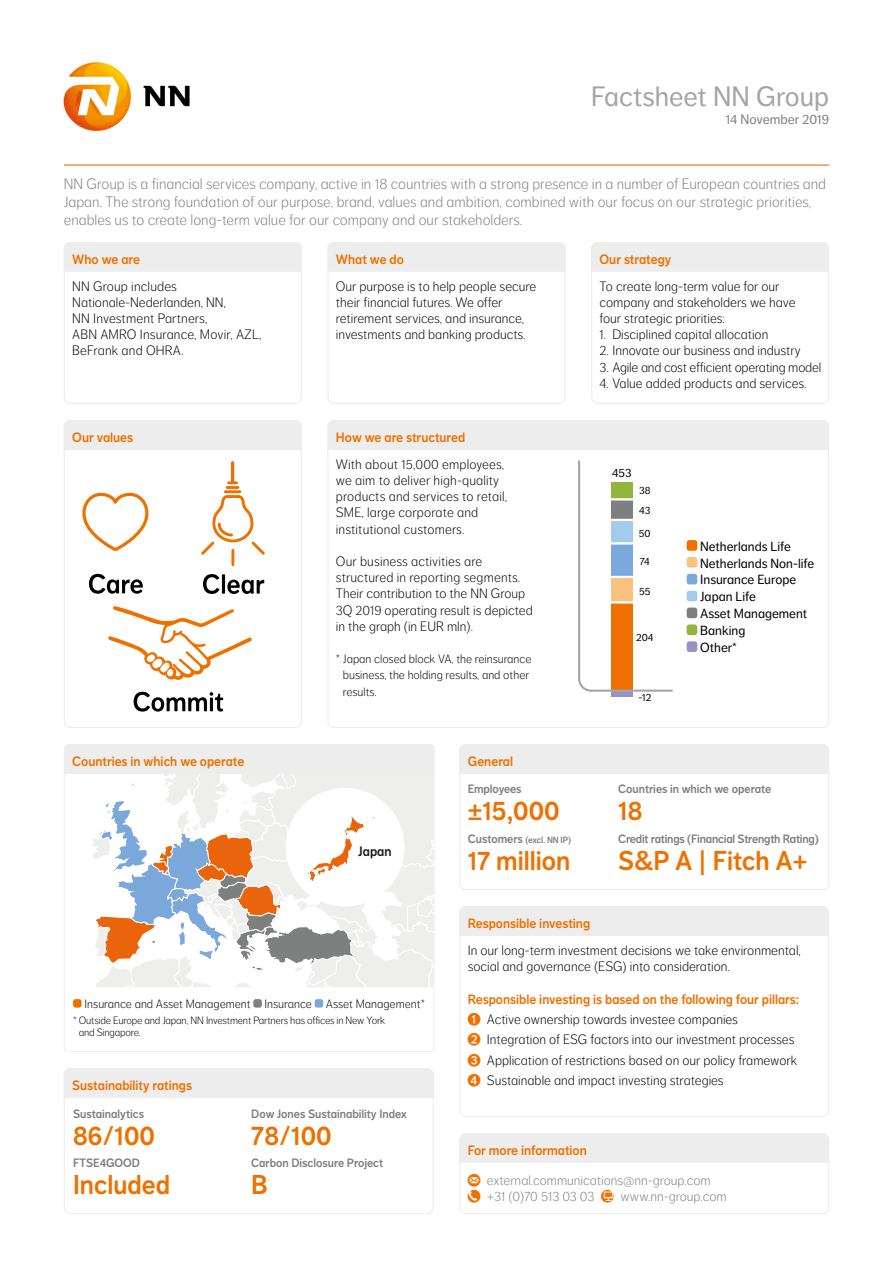
<style>
.page{position:relative;width:893px;height:1263px;background:#fff}
.page>*{position:absolute;margin:0;border:0;box-sizing:border-box;transform-origin:0 0}
.t1{font:27.75px "NN Dagny Text";color:#a6a5a5}
.t2{font:27px "NN Dagny Display";color:#ee7100}
.t3{font:300 15px/18px "NN Dagny Text";color:#7f7f7f}
.t4{font:300 13.5px/16.2px "NN Dagny Text";color:#000}
.t5{font:13.5px "NN Dagny Display";color:#ee7100}
.t6{font:300 13.5px/16.2px "NN Dagny Text";color:#7f7f7f}
.t7{font:13.5px "NN Dagny Text";color:#7f7f7f}
.t8{font:13.5px "NN Dagny Display";color:#1b1c1a}
.t9{font:13.2px/16.8px "NN Dagny Text";color:#000}
.t10{font:12px "NN Dagny Display";color:#7f7f7f}
.t11{font:300 12px/16.2px "NN Dagny Text";color:#000}
.t12{font:12px "NN Dagny Text";color:#000}
.t13{font:300 10.5px/12px "NN Dagny Text";letter-spacing:-.015em;color:#000}
.t14{font:10.5px "NN Dagny Text";color:#000}
.t15{font:9px "NN Dagny Display";letter-spacing:-.01em;color:#7f7f7f}
.s1{font-size:12px}
.s2{font-family:"NN Picto Diap";font-weight:400;color:#ee7100}
</style>
<div class="page">
<img style="left:63px;top:62px;width:127px;height:69px">
<div style="left:459px;top:1133px;width:370px;height:81px;border:1px solid #eeedee;border-radius:6px"></div>
<div style="left:459px;top:1133px;width:370px;height:30px;background:#eeedee"></div>
<hr style="left:64px;top:165px;width:765px;height:1px;background:#ee7100">
<div style="left:73px;top:999px;width:9px;height:9px;background:#ee7100;border-radius:3px"></div>
<div style="left:253px;top:999px;width:9px;height:9px;background:#7f7f7f;border-radius:3px"></div>
<div style="left:315px;top:999px;width:8px;height:9px;background:#7ca9db;border-radius:3px"></div>
<div style="left:64px;top:242px;width:238px;height:162px;border:1px solid #eeedee;border-radius:6px"></div>
<div style="left:64px;top:420px;width:238px;height:308px;border:1px solid #eeedee;border-radius:6px"></div>
<div style="left:327px;top:242px;width:239px;height:162px;border:1px solid #eeedee;border-radius:6px"></div>
<div style="left:591px;top:242px;width:238px;height:162px;border:1px solid #eeedee;border-radius:6px"></div>
<div style="left:459px;top:744px;width:370px;height:146px;border:1px solid #eeedee;border-radius:6px"></div>
<div style="left:64px;top:1068px;width:370px;height:146px;border:1px solid #eeedee;border-radius:6px"></div>
<div style="left:64px;top:242px;width:238px;height:30px;background:#eeedee"></div>
<div style="left:64px;top:420px;width:238px;height:31px;background:#eeedee"></div>
<div style="left:327px;top:420px;width:502px;height:31px;background:#eeedee"></div>
<div style="left:327px;top:242px;width:239px;height:30px;background:#eeedee"></div>
<div style="left:591px;top:242px;width:238px;height:30px;background:#eeedee"></div>
<div style="left:459px;top:744px;width:370px;height:31px;background:#eeedee"></div>
<div style="left:64px;top:1068px;width:370px;height:31px;background:#eeedee"></div>
<div style="left:459px;top:906px;width:370px;height:31px;background:#eeedee"></div>
<svg style="left:64px;top:744px;width:371px;height:243px"></svg>
<svg style="left:203px;top:574px;width:16px;height:20px"></svg>
<hr style="left:222px;top:574px;width:3px;height:20px;background:#000">
<svg style="left:227px;top:580px;width:37px;height:14px"></svg>
<hr style="left:231px;top:550px;width:3px;height:15px;background:#ee7100">
<hr style="left:231px;top:463px;width:3px;height:19px;background:#ee7100">
<svg style="left:201px;top:481px;width:64px;height:76px"></svg>
<svg style="left:89px;top:574px;width:54px;height:20px"></svg>
<svg style="left:82px;top:492px;width:67px;height:60px"></svg>
<svg style="left:134px;top:692px;width:89px;height:19px"></svg>
<svg style="left:108px;top:606px;width:144px;height:74px"></svg>
<div style="left:687px;top:540px;width:10px;height:11px;background:#ee7100;border-radius:3px"></div>
<div style="left:687px;top:557px;width:10px;height:11px;background:#fac180;border-radius:3px"></div>
<div style="left:687px;top:574px;width:10px;height:10px;background:#7ca9db;border-radius:3px"></div>
<div style="left:687px;top:591px;width:10px;height:10px;background:#a2cbee;border-radius:3px"></div>
<div style="left:687px;top:608px;width:10px;height:10px;background:#7f7f7f;border-radius:3px"></div>
<div style="left:687px;top:624px;width:10px;height:11px;background:#94b53c;border-radius:3px"></div>
<div style="left:687px;top:641px;width:10px;height:11px;background:#9b90c5;border-radius:3px"></div>
<div style="left:611px;top:692px;width:21px;height:5px;background:#9b90c5"></div>
<svg style="left:578px;top:460px;width:95px;height:233px"></svg>
<h1 class="t1" style="left:591px;top:81px;width:239px">Factsheet NN Group</h1>
<p class="t7" style="left:726px;top:111px;width:105px">14 November 2019</p>
<p class="t3" style="left:64px;top:175px;width:764px">NN Group is a financial services company, active in 18 countries with a strong presence in a number of European countries and<br>Japan. The strong foundation of our purpose, brand, values and ambition, combined with our focus on our strategic priorities, enables us to create long-term value for our company and our stakeholders.</p>
<p class="t5" style="left:72px;top:251px;width:69px">Who we are</p>
<p class="t5" style="left:336px;top:251px;width:69px">What we do</p>
<p class="t5" style="left:600px;top:251px;width:73px">Our strategy</p>
<p class="t4" style="left:72px;top:278px;width:191px">NN Group includes<br>Nationale-Nederlanden, NN,<br>NN Investment Partners,<br>ABN AMRO Insurance, Movir, AZL,<br>BeFrank and OHRA.</p>
<p class="t4" style="left:336px;top:278px;width:202px">Our purpose is to help people secure their financial futures. We offer retirement services, and insurance, investments and banking products.</p>
<p class="t4" style="left:600px;top:278px;width:197px">To create long-term value for our company and stakeholders we have four strategic priorities:</p>
<p class="t4" style="left:600px;top:327px;width:170px">1. Disciplined capital allocation</p>
<p class="t4" style="left:600px;top:343px;width:203px">2. Innovate our business and industry</p>
<p class="t4" style="left:600px;top:359px;width:223px">3. Agile and cost efficient operating model</p>
<p class="t4" style="left:600px;top:375px;width:208px">4. Value added products and services.</p>
<p class="t5" style="left:72px;top:429px;width:62px">Our values</p>
<p class="t5" style="left:336px;top:429px;width:131px">How we are structured</p>
<p class="t4" style="left:336px;top:456px;width:173px">With about 15,000 employees, we aim to deliver high-quality products and services to retail,<br>SME, large corporate and institutional customers.</p>
<p class="t4" style="left:336px;top:553px;width:198px">Our business activities are structured in reporting segments.<br>Their contribution to the NN Group<br>3Q 2019 operating result is depicted in the graph (in EUR mln).</p>
<p class="t5" style="left:72px;top:753px;width:174px">Countries in which we operate</p>
<p class="t11" style="left:343px;top:651px;width:190px;text-indent:-7px">* Japan closed block VA, the reinsurance business, the holding results, and other results.</p>
<p class="t8" style="left:358px;top:843px;width:35px">Japan</p>
<p class="t5" style="left:468px;top:753px;width:47px">General</p>
<p class="t10" style="left:468px;top:782px;width:55px">Employees</p>
<h2 class="t2" style="left:468px;top:795px;width:93px">±15,000</h2>
<p class="t15" style="left:468px;top:835px;width:105px"><span class="s1">Customers</span> (excl. NN IP)</p>
<h2 class="t2" style="left:468px;top:845px;width:104px">17 million</h2>
<p class="t5" style="left:468px;top:915px;width:124px">Responsible investing</p>
<p class="t12" style="left:612px;top:465px;width:21px">453</p>
<p class="t14" style="left:639px;top:485px;width:13px">38</p>
<p class="t14" style="left:639px;top:504px;width:13px">43</p>
<p class="t14" style="left:639px;top:528px;width:13px">50</p>
<p class="t14" style="left:640px;top:555px;width:11px">74</p>
<p class="t14" style="left:639px;top:585px;width:13px">55</p>
<p class="t14" style="left:636px;top:632px;width:19px">204</p>
<p class="t14" style="left:638px;top:691px;width:14px">-12</p>
<p class="t9" style="left:700px;top:538px;width:115px">Netherlands Life<br>Netherlands Non-life<br>Insurance Europe<br>Japan Life<br>Asset Management<br>Banking<br>Other*</p>
<p class="t10" style="left:618px;top:782px;width:154px">Countries in which we operate</p>
<h2 class="t2" style="left:618px;top:795px;width:26px">18</h2>
<p class="t10" style="left:618px;top:832px;width:202px">Credit ratings (Financial Strength Rating)</p>
<h2 class="t2" style="left:618px;top:845px;width:191px">S&amp;P A | Fitch A+</h2>
<p class="t11" style="left:85px;top:995px;width:342px">Insurance and Asset Management Insurance Asset Management*</p>
<p class="t13" style="left:79px;top:1014px;width:308px;text-indent:-6px">* Outside Europe and Japan, NN Investment Partners has offices in New York and Singapore.</p>
<p class="t5" style="left:72px;top:1077px;width:121px">Sustainability ratings</p>
<p class="t10" style="left:73px;top:1106px;width:73px">Sustainalytics</p>
<h2 class="t2" style="left:73px;top:1119px;width:83px">86/100</h2>
<p class="t10" style="left:73px;top:1156px;width:68px">FTSE4GOOD</p>
<h2 class="t2" style="left:73px;top:1169px;width:99px">Included</h2>
<p class="t10" style="left:251px;top:1106px;width:157px">Dow Jones Sustainability Index</p>
<h2 class="t2" style="left:251px;top:1119px;width:82px">78/100</h2>
<p class="t10" style="left:251px;top:1156px;width:133px">Carbon Disclosure Project</p>
<h2 class="t2" style="left:251px;top:1169px;width:18px">B</h2>
<p class="t4" style="left:468px;top:942px;width:335px">In our long-term investment decisions we take environmental, social and governance (ESG) into consideration.</p>
<p class="t5" style="left:468px;top:991px;width:333px">Responsible investing is based on the following four pillars:</p>
<p class="t4" style="left:468px;top:1009px;width:331px;line-height:20.4px"><span class="s2">1</span>Active ownership towards investee companies <span class="s2">2</span>Integration of ESG factors into our investment processes <span class="s2">3</span>Application of restrictions based on our policy framework <span class="s2">4</span>Sustainable and impact investing strategies</p>
<p class="t5" style="left:468px;top:1142px;width:121px">For more information</p>
<p class="t6" style="left:468px;top:1172px;width:260px"><span class="s2">u</span>external.communications@nn-group.com <span class="s2">;</span>+31 (0)70 513 03 03 <span class="s2">a</span>www.nn-group.com</p>
</div>
